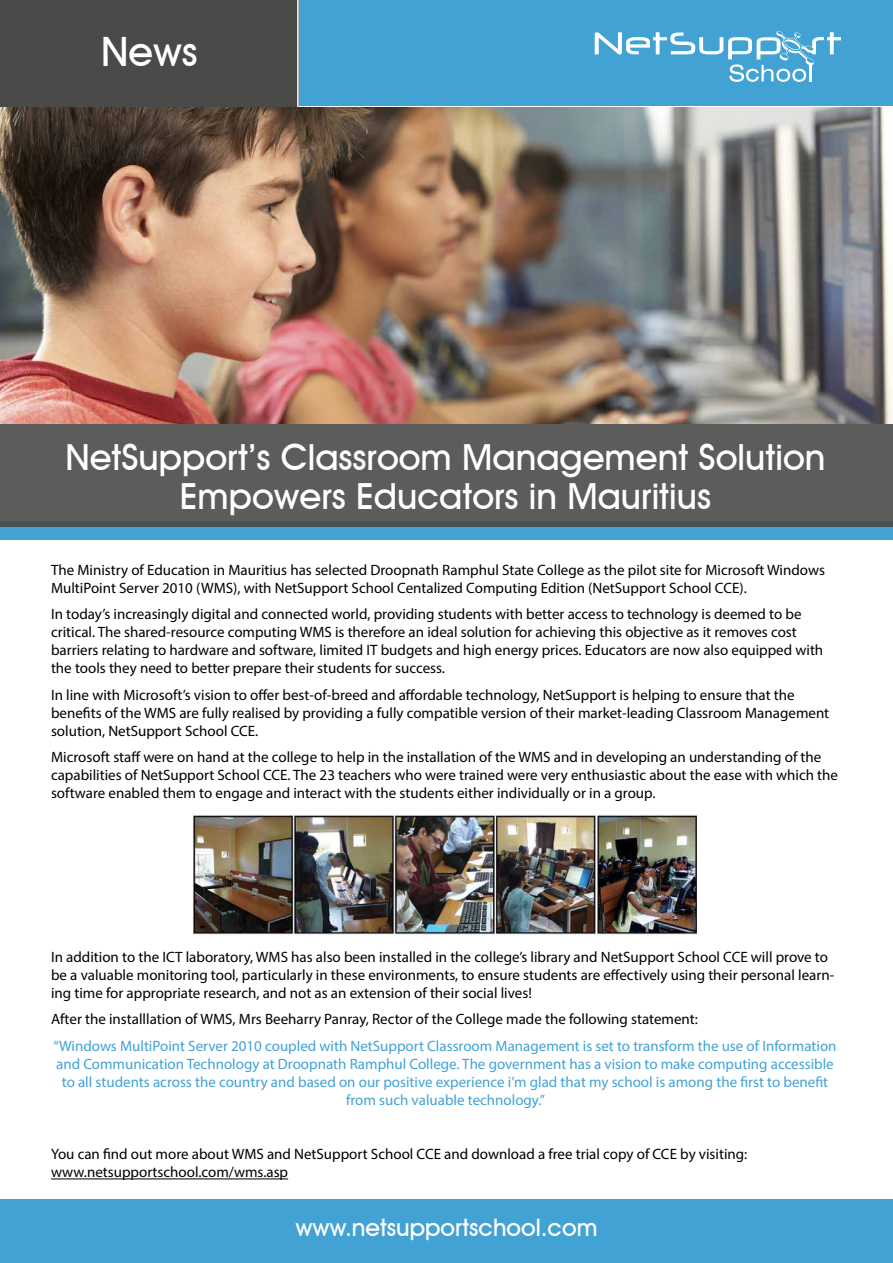
<style>
.page{position:relative;width:893px;height:1263px;background:#fff}
.page>*{position:absolute;margin:0;border:0;box-sizing:border-box;transform-origin:0 0}
.t1{font:500 40.5px "Avant Garde IT Cby BT";color:#fff}
.t2{font:500 36px/39px "Avant Garde IT Cby BT";color:#fff;text-align:center}
.t3{font:500 24px "Avant Garde IT Cby BT";color:#fff}
.t4{font:15px/18px "Myriad Pro";color:#000}
.t5{font:15px/18px "Myriad Pro";color:#42a2d4;text-align:center}
</style>
<div class="page">
<div style="left:0;top:521px;width:893px;height:19px;background:#42a2d4"></div>
<div style="left:0;top:0;width:893px;height:106px;background:#42a2d4"></div>
<div style="left:0;top:1199px;width:893px;height:64px;background:#42a2d4"></div>
<svg style="left:595px;top:30px;width:246px;height:52px"></svg>
<div style="left:0;top:423px;width:893px;height:104px;background:#5c5c5b"></div>
<svg style="left:0;top:106px;width:297px;height:1px"></svg>
<div style="left:0;top:0;width:299px;height:106px;background:#4a4a49"></div>
<hr style="left:297px;top:0;width:2px;height:111px;background:#fff">
<img style="left:0;top:107px;width:893px;height:316px">
<hr style="left:51px;top:1178px;width:237px;height:1px;background:#000">
<img style="left:192px;top:814px;width:509px;height:121px">
<h1 class="t1" style="left:101px;top:27px;width:98px">News</h1>
<h2 class="t2" style="left:65px;top:437px;width:762px">NetSupport’s Classroom Management Solution<br>Empowers Educators in Mauritius</h2>
<p class="t4" style="left:51px;top:560px;width:775px">The Ministry of Education in Mauritius has selected Droopnath Ramphul State College as the pilot site for Microsoft Windows<br>MultiPoint Server 2010 (WMS), with NetSupport School Centalized Computing Edition (NetSupport School CCE).</p>
<p class="t4" style="left:51px;top:605px;width:774px">In today’s increasingly digital and connected world, providing students with better access to technology is deemed to be critical. The shared-resource computing WMS is therefore an ideal solution for achieving this objective as it removes cost barriers relating to hardware and software, limited IT budgets and high energy prices. Educators are now also equipped with the tools they need to better prepare their students for success.</p>
<p class="t4" style="left:51px;top:685px;width:780px">In line with Microsoft’s vision to offer best-of-breed and affordable technology, NetSupport is helping to ensure that the benefits of the WMS are fully realised by providing a fully compatible version of their market-leading Classroom Management solution, NetSupport School CCE.</p>
<p class="t4" style="left:51px;top:748px;width:789px">Microsoft staff were on hand at the college to help in the installation of the WMS and in developing an understanding of the capabilities of NetSupport School CCE. The 23 teachers who were trained were very enthusiastic about the ease with which the software enabled them to engage and interact with the students either individually or in a group.</p>
<p class="t4" style="left:51px;top:947px;width:785px">In addition to the ICT laboratory, WMS has also been installed in the college’s library and NetSupport School CCE will prove to be a valuable monitoring tool, particularly in these environments, to ensure students are effectively using their personal learn&shy;ing time for appropriate research, and not as an extension of their social lives!</p>
<p class="t4" style="left:51px;top:1010px;width:648px">After the installlation of WMS, Mrs Beeharry Panray, Rector of the College made the following statement:</p>
<p class="t5" style="left:53px;top:1036px;width:785px">“Windows MultiPoint Server 2010 coupled with NetSupport Classroom Management is set to transform the use of Information and Communication Technology at Droopnath Ramphul College. The government has a vision to make computing accessible to all students across the country and based on our positive experience i’m glad that my school is among the first to benefit from such valuable technology.”</p>
<p class="t4" style="left:51px;top:1145px;width:698px">You can find out more about WMS and NetSupport School CCE and download a free trial copy of CCE by visiting: www.netsupportschool.com/wms.asp</p>
<h3 class="t3" style="left:295px;top:1212px;width:304px">www.netsupportschool.com</h3>
</div>
